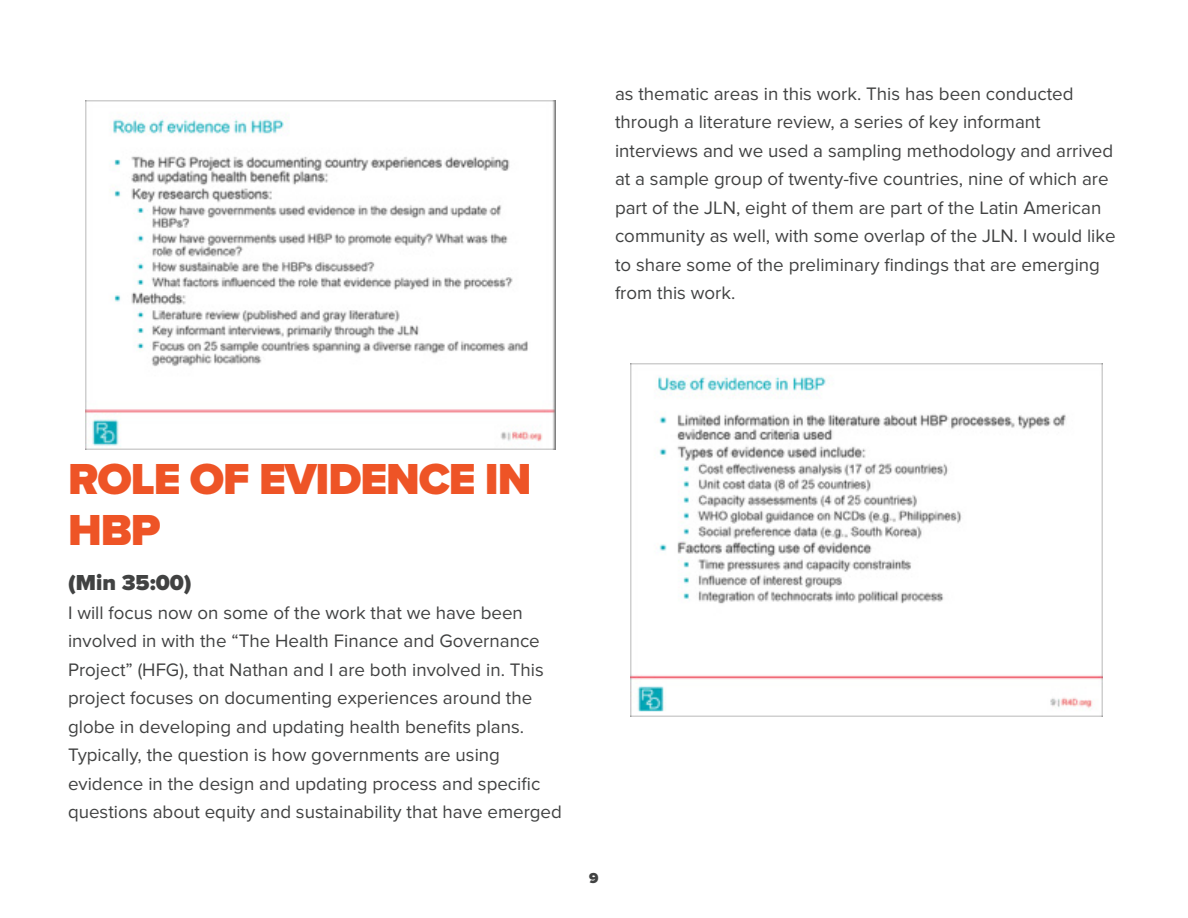
<style>
.page{position:relative;width:1188px;height:918px;background:#fff}
.page>*{position:absolute;margin:0;border:0;box-sizing:border-box;transform-origin:0 0}
.Títulos{font:900 45px/51px "Proxima Nova";letter-spacing:-.025em;color:#ee5426}
.Destacados_y_minutos{font:900 22.5px "Proxima Nova";color:#414242}
.Textos_corrido{font:18.75px/28.5px "Proxima Nova";color:#414242}
.t1{font:900 15px "Proxima Nova";color:#414242}
</style>
<div class="page">
<img style="left:86px;top:100px;width:469px;height:350px">
<img style="left:630px;top:363px;width:473px;height:354px">
<p class="Textos_corrido" style="left:615px;top:80px;width:502px">as thematic areas in this work. This has been conducted through a literature review, a series of key informant interviews and we used a sampling methodology and arrived at a sample group of twenty-five countries, nine of which are part of the JLN, eight of them are part of the Latin American community as well, with some overlap of the JLN. I would like to share some of the preliminary findings that are emerging from this work.</p>
<p class="Títulos" style="left:68px;top:456px;width:465px">ROLE OF EVIDENCE IN<br>HBP</p>
<p class="Destacados_y_minutos" style="left:68px;top:569px;width:125px">(Min 35:00)</p>
<p class="Textos_corrido" style="left:68px;top:598px;width:495px">I will focus now on some of the work that we have been involved in with the “The Health Finance and Governance Project” (HFG), that Nathan and I are both involved in. This project focuses on documenting experiences around the globe in developing and updating health benefits plans.<br>Typically, the question is how governments are using evidence in the design and updating process and specific questions about equity and sustainability that have emerged</p>
<p class="t1" style="left:589px;top:869px;width:11px">9</p>
</div>
